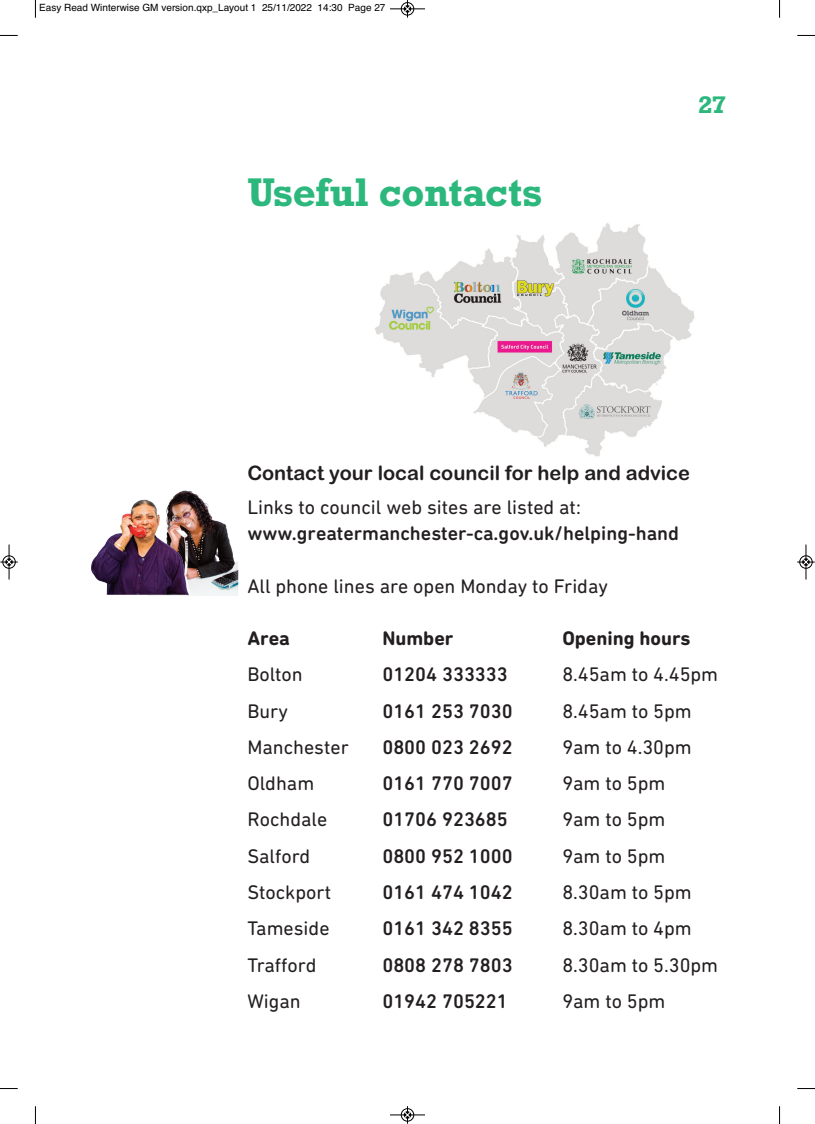
<style>
.page{position:relative;width:815px;height:1124px;background:#fff}
.page>*{position:absolute;margin:0;border:0;box-sizing:border-box;transform-origin:0 0}
.t1{font:700 37.5px "Rockwell";color:#2cb77d}
.t2{font:700 22.5px "Rockwell";color:#2cb77d}
.t3{font:20px "DIN Next Rounded LT Pro";color:#231f20}
.t4{font:500 20px "DIN Next Rounded LT Pro";color:#231f20}
.t5{font:20px "Arial Rounded MT Bold";color:#231f20}
.t6{font:700 20px "DIN Next Rounded LT Pro";color:#231f20}
.t7{font:10px "Helvetica";color:#000}
</style>
<div class="page">
<img style="left:375px;top:223px;width:320px;height:234px">
<img style="left:173px;top:490px;width:66px;height:106px">
<img style="left:91px;top:497px;width:98px;height:99px">
<svg style="left:35px;top:0;width:1px;height:18px"></svg>
<svg style="left:0;top:35px;width:18px;height:1px"></svg>
<svg style="left:779px;top:0;width:1px;height:18px"></svg>
<svg style="left:797px;top:35px;width:18px;height:1px"></svg>
<svg style="left:35px;top:1106px;width:1px;height:17px"></svg>
<svg style="left:0;top:1088px;width:18px;height:1px"></svg>
<svg style="left:779px;top:1106px;width:1px;height:17px"></svg>
<svg style="left:797px;top:1088px;width:18px;height:1px"></svg>
<div style="left:401px;top:2px;width:13px;height:14px;border:1px solid #fff;border-radius:50%"></div>
<hr style="left:390px;top:9px;width:35px;height:1px;background:#000">
<div style="left:401px;top:2px;width:13px;height:13px;border:1px solid #000;border-radius:50%"></div>
<svg style="left:404px;top:0;width:7px;height:18px"></svg>
<hr style="left:390px;top:1114px;width:35px;height:1px;background:#000">
<div style="left:401px;top:1108px;width:13px;height:13px;border:1px solid #000;border-radius:50%"></div>
<svg style="left:404px;top:1106px;width:7px;height:17px"></svg>
<div style="left:2px;top:555px;width:14px;height:13px;border:1px solid #fff;border-radius:50%"></div>
<hr style="left:9px;top:544px;width:1px;height:35px;background:#000">
<div style="left:3px;top:555px;width:12px;height:13px;border:1px solid #000;border-radius:50%"></div>
<svg style="left:0;top:558px;width:18px;height:7px"></svg>
<div style="left:799px;top:555px;width:14px;height:13px;border:1px solid #fff;border-radius:50%"></div>
<hr style="left:806px;top:544px;width:1px;height:35px;background:#000">
<div style="left:800px;top:555px;width:12px;height:13px;border:1px solid #000;border-radius:50%"></div>
<svg style="left:797px;top:558px;width:18px;height:7px"></svg>
<p class="t7" style="left:39px;top:2px;width:348px">Easy Read Winterwise GM version.qxp_Layout 1 25/11/2022 14:30 Page 27</p>
<h1 class="t1" style="left:247px;top:171px;width:296px">Useful contacts</h1>
<p class="t2" style="left:698px;top:92px;width:30px">27</p>
<p class="t5" style="left:247px;top:461px;width:444px">Contact your local council for help and advice</p>
<p class="t3" style="left:247px;top:495px;width:335px">Links to council web sites are listed at:</p>
<p class="t4" style="left:247px;top:521px;width:433px">www.greatermanchester-ca.gov.uk/helping-hand</p>
<p class="t3" style="left:247px;top:574px;width:362px">All phone lines are open Monday to Friday</p>
<p class="t6" style="left:247px;top:626px;width:44px">Area</p>
<p class="t6" style="left:382px;top:626px;width:73px">Number</p>
<p class="t6" style="left:562px;top:626px;width:130px">Opening hours</p>
<p class="t3" style="left:247px;top:662px;width:57px">Bolton</p>
<p class="t4" style="left:382px;top:662px;width:127px">01204 333333</p>
<p class="t3" style="left:562px;top:662px;width:157px">8.45am to 4.45pm</p>
<p class="t3" style="left:247px;top:699px;width:42px">Bury</p>
<p class="t4" style="left:382px;top:699px;width:132px">0161 253 7030</p>
<p class="t3" style="left:562px;top:699px;width:131px">8.45am to 5pm</p>
<p class="t3" style="left:247px;top:735px;width:103px">Manchester</p>
<p class="t4" style="left:382px;top:735px;width:132px">0800 023 2692</p>
<p class="t3" style="left:562px;top:735px;width:131px">9am to 4.30pm</p>
<p class="t3" style="left:247px;top:771px;width:68px">Oldham</p>
<p class="t4" style="left:382px;top:771px;width:132px">0161 770 7007</p>
<p class="t3" style="left:562px;top:771px;width:105px">9am to 5pm</p>
<p class="t3" style="left:247px;top:807px;width:81px">Rochdale</p>
<p class="t4" style="left:382px;top:807px;width:127px">01706 923685</p>
<p class="t3" style="left:562px;top:807px;width:105px">9am to 5pm</p>
<p class="t3" style="left:247px;top:844px;width:65px">Salford</p>
<p class="t4" style="left:382px;top:844px;width:132px">0800 952 1000</p>
<p class="t3" style="left:562px;top:844px;width:105px">9am to 5pm</p>
<p class="t3" style="left:247px;top:880px;width:85px">Stockport</p>
<p class="t4" style="left:382px;top:880px;width:132px">0161 474 1042</p>
<p class="t3" style="left:562px;top:880px;width:131px">8.30am to 5pm</p>
<p class="t3" style="left:247px;top:916px;width:84px">Tameside</p>
<p class="t4" style="left:382px;top:916px;width:132px">0161 342 8355</p>
<p class="t3" style="left:562px;top:916px;width:131px">8.30am to 4pm</p>
<p class="t3" style="left:247px;top:952px;width:71px">Trafford</p>
<p class="t4" style="left:382px;top:952px;width:132px">0808 278 7803</p>
<p class="t3" style="left:562px;top:952px;width:157px">8.30am to 5.30pm</p>
<p class="t3" style="left:247px;top:989px;width:55px">Wigan</p>
<p class="t4" style="left:382px;top:989px;width:127px">01942 705221</p>
<p class="t3" style="left:562px;top:989px;width:105px">9am to 5pm</p>
</div>
